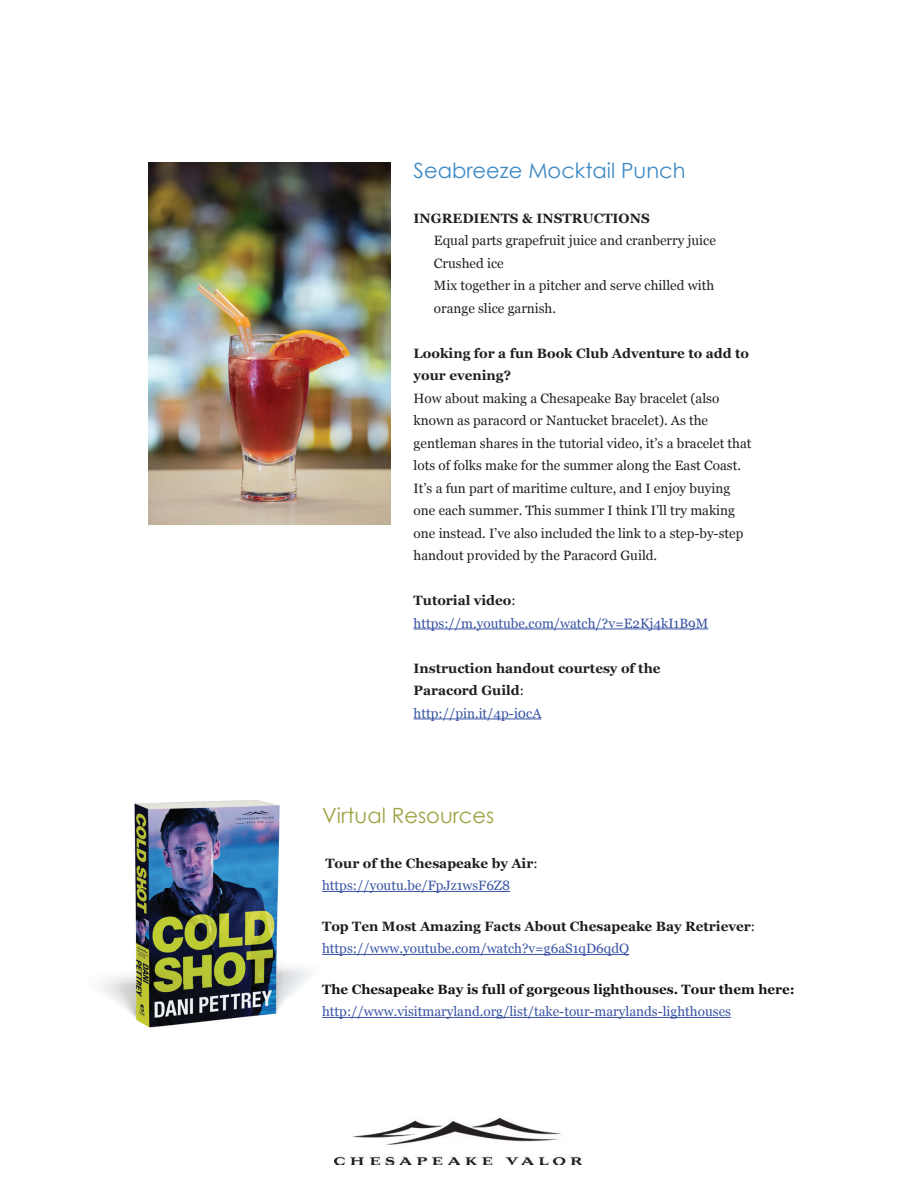
<style>
.page{position:relative;width:918px;height:1188px;background:#fff}
.page>*{position:absolute;margin:0;border:0;box-sizing:border-box;transform-origin:0 0}
.t1{font:21px "Century Gothic";color:#3d8ac4}
.t2{font:21px "Century Gothic";color:#9fa344}
.t3{font:13.5px/22.5px "Georgia";color:#231f20}
.t4{font:13.5px/22.5px "Georgia";color:#3853a3}
.t5{font:700 13.5px/22.5px "Georgia";color:#231f20}
.t6{font:700 13.5px/22.5px "Georgia";color:#1d1e1e}
.t7{font:700 13.5px "Georgia";color:#181415}
.s1{font-weight:700;color:#231f20}
.s2{color:#231f20}
.s3{font-weight:400}
.s4{font-weight:400;color:#3853a3}
.s5{font-weight:700;color:#1d1e1e}
.s6{color:#1d1e1e}
</style>
<div class="page">
<img style="left:98px;top:800px;width:237px;height:228px">
<img style="left:148px;top:162px;width:242px;height:363px">
<hr style="left:322px;top:891px;width:188px;height:1px;background:#3853a3">
<hr style="left:322px;top:954px;width:307px;height:1px;background:#3853a3">
<hr style="left:322px;top:1017px;width:409px;height:1px;background:#3853a3">
<hr style="left:414px;top:629px;width:294px;height:1px;background:#3853a3">
<hr style="left:414px;top:719px;width:127px;height:1px;background:#3853a3">
<img style="left:334px;top:1118px;width:249px;height:47px">
<h1 class="t1" style="left:414px;top:157px;width:273px">Seabreeze Mocktail Punch</h1>
<p class="t5" style="left:414px;top:206px;width:238px">INGREDIENTS &amp; INSTRUCTIONS</p>
<p class="t3" style="left:434px;top:229px;width:283px">Equal parts grapefruit juice and cranberry juice<br>Crushed ice<br>Mix together in a pitcher and serve chilled with orange slice garnish.</p>
<p class="t5" style="left:414px;top:341px;width:337px">Looking for a fun Book Club Adventure to add to your evening?</p>
<p class="t3" style="left:414px;top:386px;width:339px">How about making a Chesapeake Bay bracelet (also known as paracord or Nantucket bracelet). As the gentleman shares in the tutorial video, it’s a bracelet that lots of folks make for the summer along the East Coast.<br>It’s a fun part of maritime culture, and I enjoy buying one each summer. This summer I think I’ll try making one instead. I’ve also included the link to a step-by-step handout provided by the Paracord Guild.</p>
<p class="t4" style="left:414px;top:589px;width:296px"><span class="s1">Tutorial video</span><span class="s2">: </span>https://m.youtube.com/watch/?v=E2Kj4kI1B9M</p>
<p class="t5" style="left:414px;top:656px;width:248px">Instruction handout courtesy of the<br>Paracord Guild<span class="s3">:<br></span><span class="s4">http://pin.it/4p-i0cA</span></p>
<h1 class="t2" style="left:322px;top:802px;width:174px">Virtual Resources</h1>
<p class="t4" style="left:322px;top:851px;width:217px"><span class="s5">Tour of the Chesapeake by Air</span><span class="s6">: </span>https://youtu.be/FpJz1wsF6Z8</p>
<p class="t6" style="left:322px;top:914px;width:434px">Top Ten Most Amazing Facts About Chesapeake Bay Retriever<span class="s3">: </span><span class="s4">https://www.youtube.com/watch?v=g6aS1qD6qdQ</span></p>
<p class="t7" style="left:322px;top:979px;width:474px">The Chesapeake Bay is full of gorgeous lighthouses. Tour them here:</p>
<p class="t4" style="left:322px;top:1000px;width:410px">http://www.visitmaryland.org/list/take-tour-marylands-lighthouses</p>
</div>
